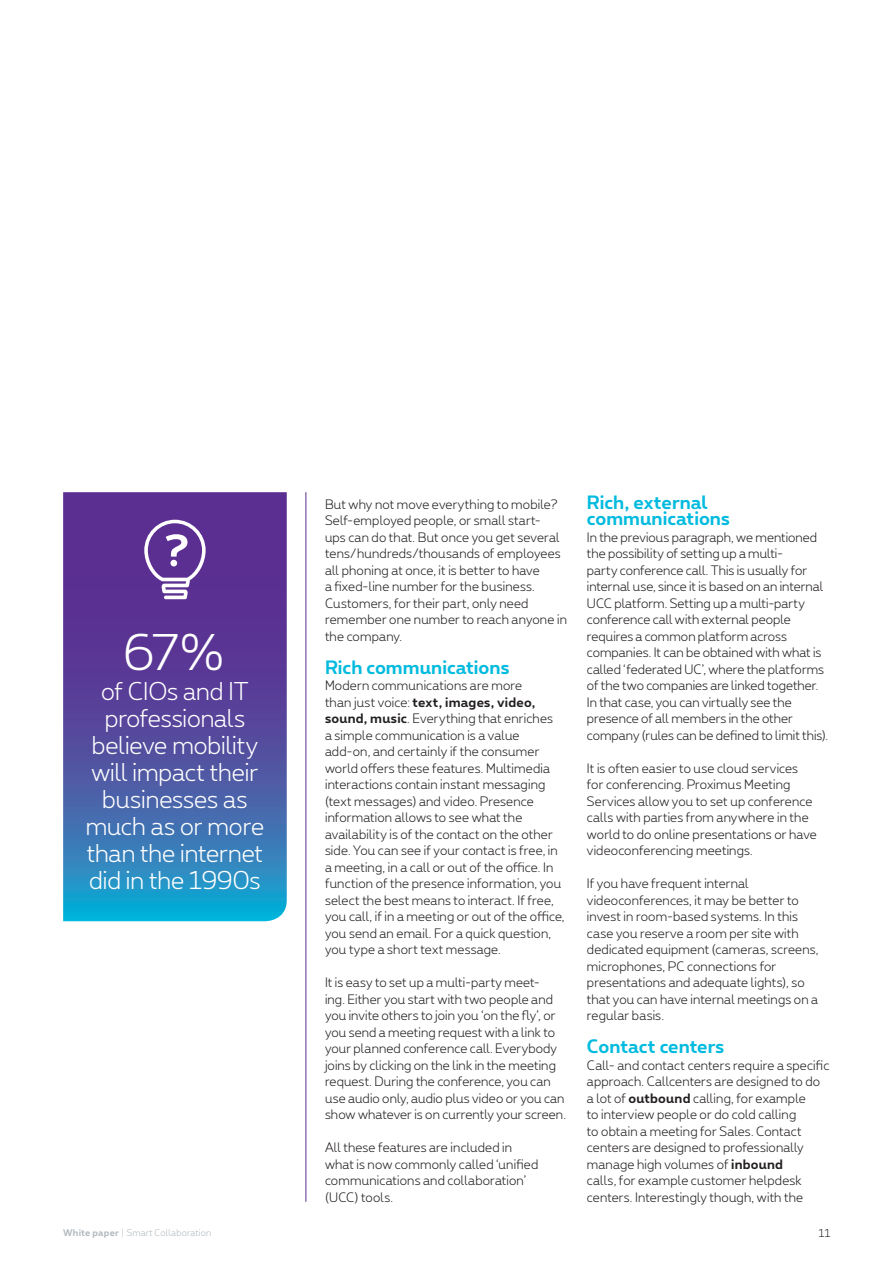
<style>
.page{position:relative;width:893px;height:1263px;background:#fff}
.page>*{position:absolute;margin:0;border:0;box-sizing:border-box;transform-origin:0 0}
.t1{font:300 48px "Proximus";color:#fff}
.t2{font:300 24px/27px "Proximus";color:#fff;text-align:center}
.t3{font:700 18px/16.5px "Proximus";color:#02bbdf}
.t4{font:300 12.75px/16.5px "Proximus";letter-spacing:.01em;color:#231f20}
.t5{font:300 10.5px "Proximus";color:#231f20}
.t6{font:300 9px "Proximus";letter-spacing:.025em;color:#b1b9bf}
.s1{font-weight:700}
</style>
<div class="page">
<hr style="left:306px;top:492px;width:1px;height:710px;background:#5b2e91">
<svg style="left:63px;top:492px;width:224px;height:429px;background:#4b53a3"></svg>
<svg style="left:144px;top:520px;width:62px;height:79px"></svg>
<h1 class="t1" style="left:123px;top:620px;width:105px">67%</h1>
<h2 class="t2" style="left:86px;top:676px;width:180px">of CIOs and IT professionals believe mobility will impact their businesses as much as or more than the internet did in the 1990s</h2>
<p class="t4" style="left:325px;top:495px;width:243px">But why not move everything to mobile?<br>Self-employed people, or small start-<br>ups can do that. But once you get several tens/hundreds/thousands of employees all phoning at once, it is better to have<br>a fixed-line number for the business.<br>Customers, for their part, only need remember one number to reach anyone in the company.</p>
<h3 class="t3" style="left:325px;top:658px;width:186px">Rich communications</h3>
<p class="t4" style="left:325px;top:677px;width:241px">Modern communications are more<br>than just voice: <span class="s1">text, images, video, sound, music</span>. Everything that enriches<br>a simple communication is a value add-on, and certainly if the consumer world offers these features. Multimedia interactions contain instant messaging (text messages) and video. Presence information allows to see what the availability is of the contact on the other side. You can see if your contact is free, in a meeting, in a call or out of the office. In function of the presence information, you select the best means to interact. If free, you call, if in a meeting or out of the office, you send an email. For a quick question, you type a short text message.</p>
<p class="t4" style="left:325px;top:974px;width:243px">It is easy to set up a multi-party meet-<br>ing. Either you start with two people and you invite others to join you ‘on the fly’, or you send a meeting request with a link to your planned conference call. Everybody joins by clicking on the link in the meeting request. During the conference, you can use audio only, audio plus video or you can show whatever is on currently your screen.</p>
<p class="t4" style="left:325px;top:1139px;width:215px">All these features are included in what is now commonly called ‘unified communications and collaboration’ (UCC) tools.</p>
<h3 class="t3" style="left:587px;top:493px;width:145px">Rich, external communications</h3>
<p class="t4" style="left:587px;top:528px;width:243px">In the previous paragraph, we mentioned the possibility of setting up a multi-<br>party conference call. This is usually for internal use, since it is based on an internal UCC platform. Setting up a multi-party conference call with external people requires a common platform across companies. It can be obtained with what is called ‘federated UC’, where the platforms of the two companies are linked together.<br>In that case, you can virtually see the presence of all members in the other company (rules can be defined to limit this).</p>
<p class="t4" style="left:587px;top:759px;width:231px">It is often easier to use cloud services for conferencing. Proximus Meeting Services allow you to set up conference calls with parties from anywhere in the world to do online presentations or have videoconferencing meetings.</p>
<p class="t4" style="left:587px;top:875px;width:233px">If you have frequent internal videoconferences, it may be better to invest in room-based systems. In this case you reserve a room per site with dedicated equipment (cameras, screens, microphones, PC connections for presentations and adequate lights), so that you can have internal meetings on a regular basis.</p>
<h3 class="t3" style="left:587px;top:1037px;width:139px">Contact centers</h3>
<p class="t4" style="left:587px;top:1056px;width:244px">Call- and contact centers require a specific approach. Callcenters are designed to do a lot of <span class="s1">outbound</span> calling, for example<br>to interview people or do cold calling<br>to obtain a meeting for Sales. Contact centers are designed to professionally manage high volumes of <span class="s1">inbound<br></span>calls, for example customer helpdesk centers. Interestingly though, with the</p>
<p class="t6" style="left:63px;top:1227px;width:150px"><span class="s1">White paper</span> | Smart Collaboration</p>
<p class="t5" style="left:819px;top:1226px;width:13px">11</p>
</div>
